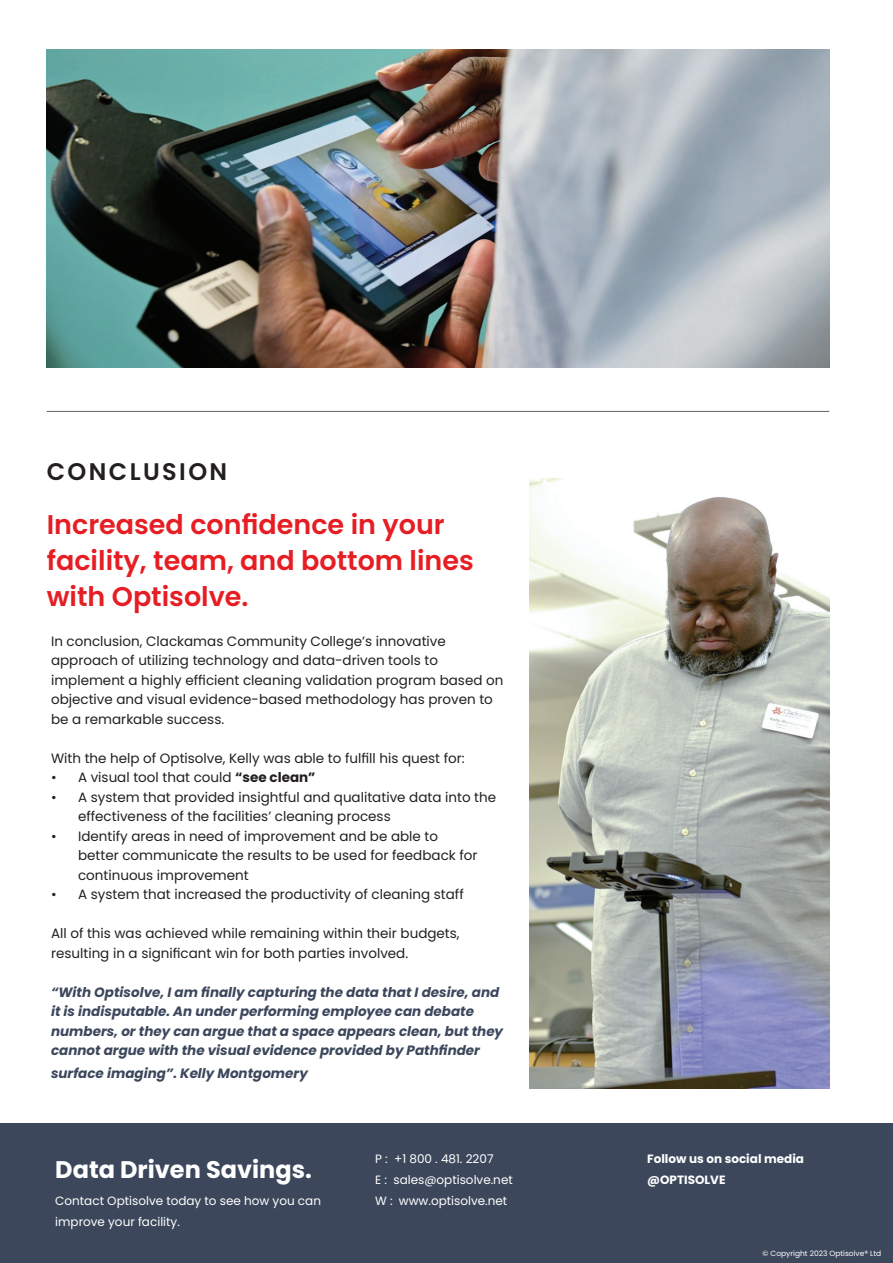
<style>
.page{position:relative;width:893px;height:1263px;background:#fff}
.page>*{position:absolute;margin:0;border:0;box-sizing:border-box;transform-origin:0 0}
.t1{font:600 27px/36px "Poppins";color:#e61e24}
.t2{font:700 24px "Poppins";color:#fff}
.t3{font:600 24px "Poppins";letter-spacing:.1em;color:#231f20}
.t4{font:13.5px/19.5px "Poppins";color:#231f20}
.t5{font:italic 700 13.5px/19.5px "Poppins";color:#3c475c}
.t6{font:12px/21px "Poppins";color:#fff}
.t7{font:700 12px/21px "Poppins";color:#fff}
.t8{font:7.5px "Poppins";color:#fff}
.s1{font-weight:700}
</style>
<div class="page">
<img style="left:530px;top:479px;width:299px;height:610px">
<img style="left:47px;top:50px;width:782px;height:318px">
<hr style="left:47px;top:411px;width:782px;height:1px;background:#636366">
<div style="left:0;top:1123px;width:893px;height:140px;background:#3c475c"></div>
<h2 class="t3" style="left:47px;top:458px;width:182px">CONCLUSION</h2>
<h1 class="t1" style="left:47px;top:507px;width:429px">Increased confidence in your facility, team, and bottom lines with Optisolve.</h1>
<p class="t4" style="left:51px;top:631px;width:454px">In conclusion, Clackamas Community College’s innovative approach of utilizing technology and data-driven tools to implement a highly efficient cleaning validation program based on objective and visual evidence-based methodology has proven to be a remarkable success.</p>
<p class="t4" style="left:51px;top:748px;width:415px">With the help of Optisolve, Kelly was able to fulfill his quest for:</p>
<p class="t4" style="left:51px;top:768px;width:266px">• A visual tool that could <span class="s1">“see clean”</span></p>
<p class="t4" style="left:78px;top:787px;width:420px;text-indent:-27px">• A system that provided insightful and qualitative data into the effectiveness of the facilities’ cleaning process</p>
<p class="t4" style="left:78px;top:826px;width:401px;text-indent:-27px">• Identify areas in need of improvement and be able to better communicate the results to be used for feedback for continuous improvement</p>
<p class="t4" style="left:51px;top:885px;width:414px">• A system that increased the productivity of cleaning staff</p>
<p class="t4" style="left:51px;top:924px;width:410px">All of this was achieved while remaining within their budgets, resulting in a significant win for both parties involved.</p>
<p class="t5" style="left:51px;top:982px;width:454px">“With Optisolve, I am finally capturing the data that I desire, and it is indisputable. An under performing employee can debate numbers, or they can argue that a space appears clean, but they cannot argue with the visual evidence provided by Pathfinder</p>
<p class="t5" style="left:51px;top:1063px;width:258px">surface imaging”. Kelly Montgomery</p>
<h2 class="t2" style="left:55px;top:1156px;width:258px">Data Driven Savings.</h2>
<p class="t6" style="left:375px;top:1148px;width:139px">P : +1 800 . 481. 2207<br>E : sales@optisolve.net</p>
<p class="t6" style="left:55px;top:1190px;width:267px">Contact Optisolve today to see how you can</p>
<p class="t6" style="left:375px;top:1190px;width:134px">W : www.optisolve.net</p>
<p class="t6" style="left:55px;top:1211px;width:126px">improve your facility.</p>
<p class="t7" style="left:647px;top:1148px;width:158px">Follow us on social media @OPTISOLVE</p>
<p class="t8" style="left:763px;top:1248px;width:120px">© Copyright 2023 Optisolve® Ltd</p>
</div>
